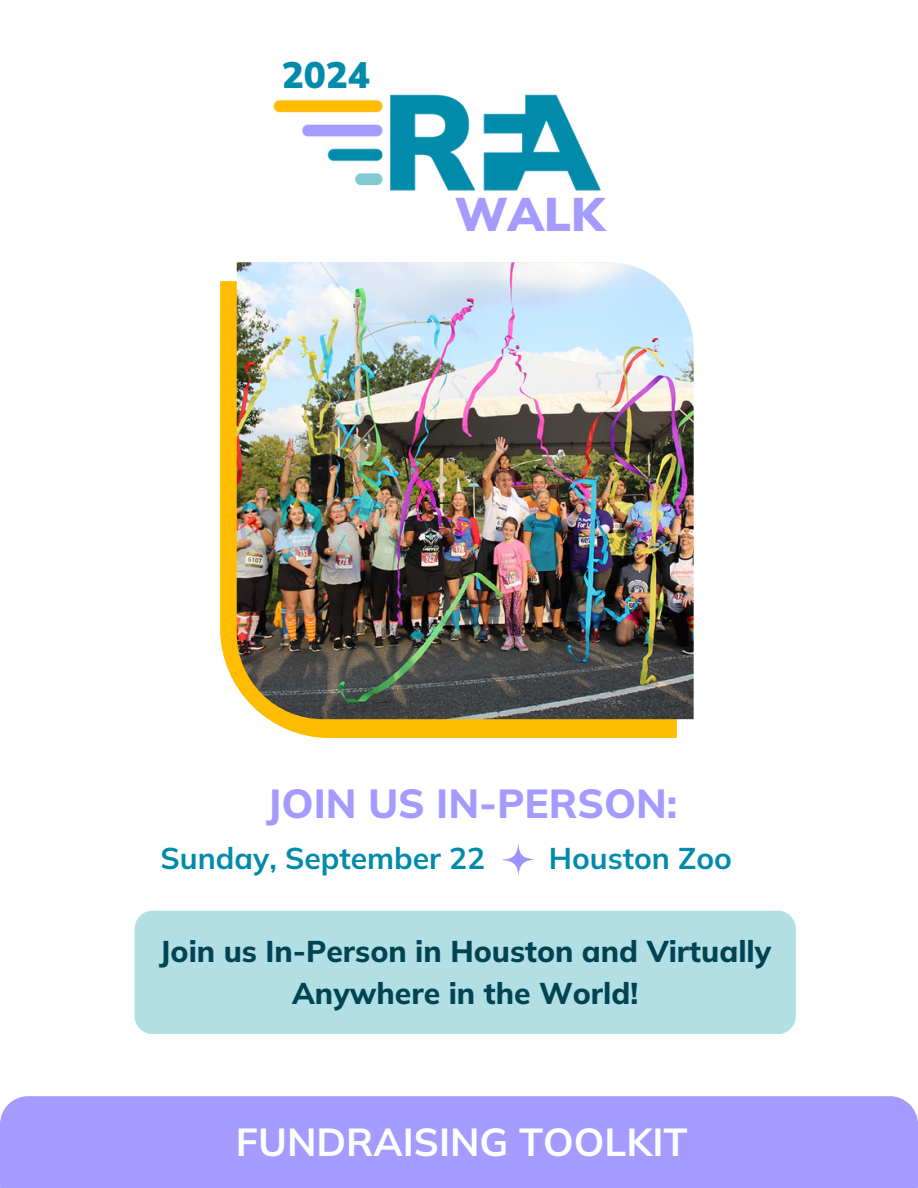
<style>
.page{position:relative;width:918px;height:1188px;background:#fff}
.page>*{position:absolute;margin:0;border:0;box-sizing:border-box;transform-origin:0 0}
.t1{font:900 47.1px "Mulish";color:#a59bff}
.t2{font:800 40.5px "Mulish";color:#a59bff}
.t3{font:700 39px "Mulish";color:#fff}
.t4{font:900 36.75px "Mulish";color:#008bab}
.t5{font:800 30px/41.7px "Mulish";color:#004454;text-align:center}
.t6{font:700 30px "Mulish";color:#008bab}
</style>
<div class="page">
<div style="left:0;top:1096px;width:918px;height:92px;background:#a59bff"></div>
<svg style="left:220px;top:281px;width:457px;height:457px;fill:#ffbc00"></svg>
<img style="left:237px;top:262px;width:457px;height:457px">
<div style="left:135px;top:911px;width:661px;height:123px;background:#b2dfe3;border-radius:18px"></div>
<img style="left:273px;top:94px;width:328px;height:97px">
<img style="left:502px;top:844px;width:33px;height:32px">
<p class="t4" style="left:282px;top:51px;width:90px">2024</p>
<p class="t1" style="left:455px;top:183px;width:151px">WALK</p>
<p class="t2" style="left:266px;top:777px;width:413px">JOIN US IN-PERSON:</p>
<p class="t6" style="left:161px;top:839px;width:326px">Sunday, September 22</p>
<p class="t6" style="left:549px;top:839px;width:185px">Houston Zoo</p>
<p class="t5" style="left:159px;top:930px;width:614px">Join us In-Person in Houston and Virtually<br>Anywhere in the World!</p>
<h2 class="t3" style="left:236px;top:1116px;width:453px">FUNDRAISING TOOLKIT</h2>
</div>
